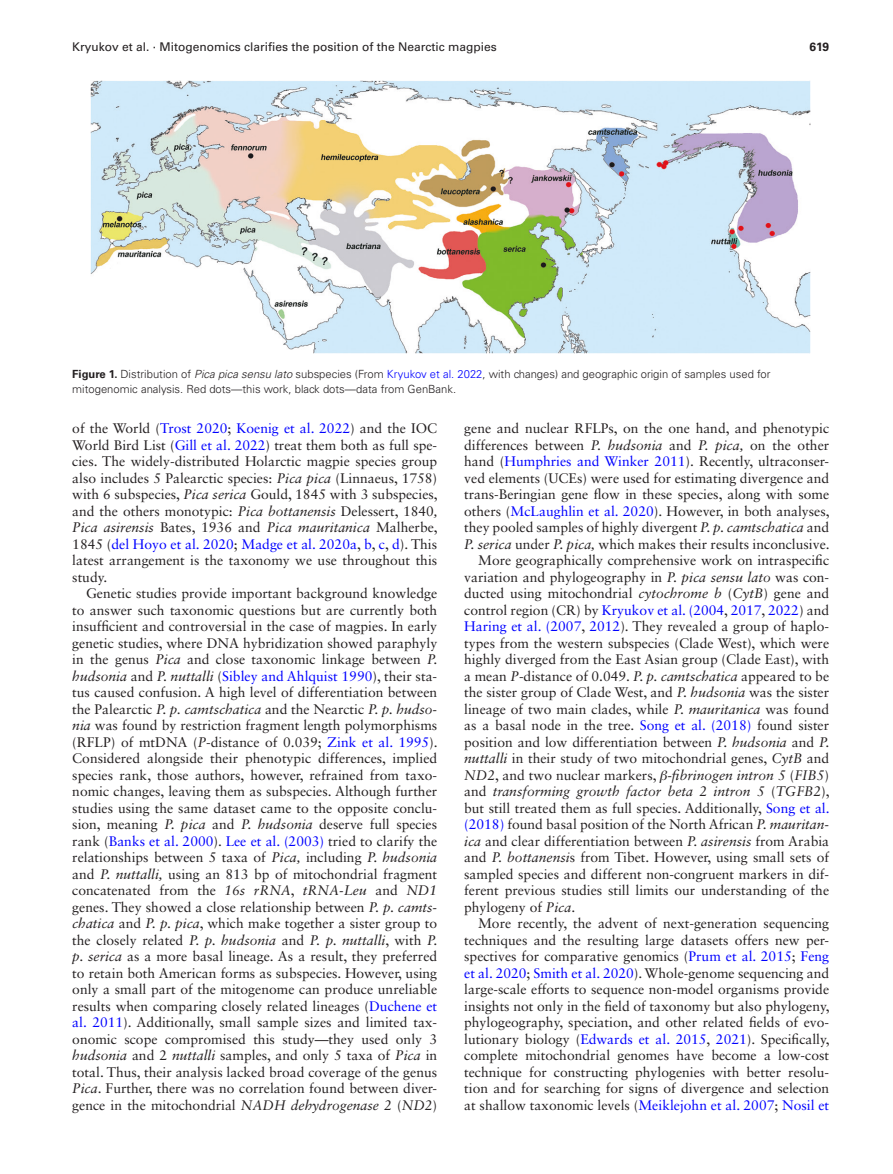
<style>
.page{position:relative;width:893px;height:1174px;background:#fff}
.page>*{position:absolute;margin:0;border:0;box-sizing:border-box;transform-origin:0 0}
.TextInd{font:13.8px/16.5px "Sabon LT Std";color:#231f20;text-align:justify}
.t1{font:12px "Univers LT Std";color:#231f20}
.t2{font:700 12px "Univers LT Std";color:#231f20}
.FigCapt{font:300 11.25px/14.2px "Univers LT Std";color:#231f20}
.s1{font-weight:700}
.s2{font-style:italic}
.s3{color:#00f}
.s4{font-family:"Gandhari Unicode";font-style:italic}
</style>
<div class="page">
<img style="left:91px;top:81px;width:720px;height:273px">
<p class="t1" style="left:72px;top:40px;width:426px">Kryukov et al. · Mitogenomics clarifies the position of the Nearctic magpies</p>
<p class="t2" style="left:809px;top:40px;width:21px">619</p>
<p class="FigCapt" style="left:72px;top:367px;width:700px"><span class="s1">Figure 1.</span> Distribution of <span class="s2">Pica pica sensu lato</span> subspecies (From <span class="s3">Kryukov et al. 2022</span>, with changes) and geographic origin of samples used for mitogenomic analysis. Red dots—this work, black dots—data from GenBank.</p>
<p class="TextInd" style="left:72px;top:420px;width:367px">of the World (<span class="s3">Trost 2020</span>; <span class="s3">Koenig et al. 2022</span>) and the IOC World Bird List (<span class="s3">Gill et al. 2022</span>) treat them both as full spe&shy;cies. The widely-distributed Holarctic magpie species group also includes 5 Palearctic species: <span class="s2">Pica pica</span> (Linnaeus, 1758) with 6 subspecies, <span class="s2">Pica serica</span> Gould, 1845 with 3 subspecies, and the others monotypic: <span class="s2">Pica bottanensis</span> Delessert, 1840<span class="s2">, Pica asirensis</span> Bates, 1936 and <span class="s2">Pica mauritanica</span> Malherbe, 1845 (<span class="s3">del Hoyo et al. 2020</span>; <span class="s3">Madge et al. 2020a</span>, <span class="s3">b</span>, <span class="s3">c</span>, <span class="s3">d</span>). This latest arrangement is the taxonomy we use throughout this study.</p>
<p class="TextInd" style="left:72px;top:585px;width:367px;text-indent:14px">Genetic studies provide important background knowledge to answer such taxonomic questions but are currently both insufficient and controversial in the case of magpies. In early genetic studies, where DNA hybridization showed paraphyly in the genus <span class="s2">Pica</span> and close taxonomic linkage between <span class="s2">P. hudsonia</span> and <span class="s2">P. nuttalli</span> (<span class="s3">Sibley and Ahlquist 1990</span>), their sta&shy;tus caused confusion. A high level of differentiation between the Palearctic <span class="s2">P. p. camtschatica</span> and the Nearctic <span class="s2">P. p. hudso&shy;nia</span> was found by restriction fragment length polymorphisms (RFLP) of mtDNA (<span class="s2">P</span>-distance of 0.039; <span class="s3">Zink et al. 1995</span>).<br>Considered alongside their phenotypic differences, implied species rank, those authors, however, refrained from taxo&shy;nomic changes, leaving them as subspecies. Although further studies using the same dataset came to the opposite conclu&shy;sion, meaning <span class="s2">P. pica</span> and <span class="s2">P. hudsonia</span> deserve full species rank (<span class="s3">Banks et al. 2000</span>). <span class="s3">Lee et al. (2003)</span> tried to clarify the relationships between 5 taxa of <span class="s2">Pica,</span> including <span class="s2">P. hudsonia </span>and <span class="s2">P. nuttalli,</span> using an 813 bp of mitochondrial fragment concatenated from the <span class="s2">16s rRNA</span>, <span class="s2">tRNA-Leu</span> and <span class="s2">ND1 </span>genes. They showed a close relationship between <span class="s2">P. p. camts&shy;chatica</span> and <span class="s2">P. p. pica</span>, which make together a sister group to the closely related <span class="s2">P. p. hudsonia</span> and <span class="s2">P. p. nuttalli</span>, with <span class="s2">P. p. serica</span> as a more basal lineage. As a result, they preferred to retain both American forms as subspecies. However, using only a small part of the mitogenome can produce unreliable results when comparing closely related lineages (<span class="s3">Duchene et al. 2011</span>). Additionally, small sample sizes and limited tax&shy;onomic scope compromised this study—they used only 3 <span class="s2">hudsonia</span> and 2 <span class="s2">nuttalli</span> samples, and only 5 taxa of <span class="s2">Pica</span> in total. Thus, their analysis lacked broad coverage of the genus <span class="s2">Pica</span>. Further, there was no correlation found between diver&shy;gence in the mitochondrial <span class="s2">NADH dehydrogenase 2</span> (<span class="s2">ND2</span>)</p>
<p class="TextInd" style="left:464px;top:420px;width:367px">gene and nuclear RFLPs, on the one hand, and phenotypic differences between <span class="s2">P. hudsonia</span> and <span class="s2">P. pica,</span> on the other hand (<span class="s3">Humphries and Winker 2011</span>). Recently, ultraconser&shy;ved elements (UCEs) were used for estimating divergence and trans-Beringian gene flow in these species, along with some others (<span class="s3">McLaughlin et al. 2020</span>). However, in both analyses, they pooled samples of highly divergent <span class="s2">P. p. camtschatica</span> and <span class="s2">P. serica</span> under <span class="s2">P. pica,</span> which makes their results inconclusive.</p>
<p class="TextInd" style="left:464px;top:552px;width:367px;text-indent:14px">More geographically comprehensive work on intraspecific variation and phylogeography in <span class="s2">P. pica sensu lato</span> was con&shy;ducted using mitochondrial <span class="s2">cytochrome b</span> (<span class="s2">CytB</span>) gene and control region (CR) by <span class="s3">Kryukov et al. (2004</span>, <span class="s3">2017</span>, <span class="s3">2022</span>) and <span class="s3">Haring et al. (2007</span>, <span class="s3">2012</span>). They revealed a group of haplo&shy;types from the western subspecies (Clade West), which were highly diverged from the East Asian group (Clade East), with a mean <span class="s2">P</span>-distance of 0.049. <span class="s2">P. p. camtschatica</span> appeared to be the sister group of Clade West, and <span class="s2">P. hudsonia</span> was the sister lineage of two main clades, while <span class="s2">P. mauritanica</span> was found as a basal node in the tree. <span class="s3">Song et al. (2018)</span> found sister position and low differentiation between <span class="s2">P. hudsonia</span> and <span class="s2">P. nuttalli</span> in their study of two mitochondrial genes, <span class="s2">CytB</span> and <span class="s2">ND2</span>, and two nuclear markers, <span class="s4">β</span><span class="s2">-fibrinogen intron 5</span> (<span class="s2">FIB5</span>) and <span class="s2">transforming growth factor beta 2 intron 5</span> (<span class="s2">TGFB2</span>), but still treated them as full species. Additionally, <span class="s3">Song et al. (2018)</span> found basal position of the North African <span class="s2">P. mauritan&shy;ica</span> and clear differentiation between <span class="s2">P. asirensis</span> from Arabia and <span class="s2">P. bottanensi</span>s from Tibet. However, using small sets of sampled species and different non-congruent markers in dif&shy;ferent previous studies still limits our understanding of the phylogeny of <span class="s2">Pica</span>.</p>
<p class="TextInd" style="left:464px;top:915px;width:367px;text-indent:14px">More recently, the advent of next-generation sequencing techniques and the resulting large datasets offers new per&shy;spectives for comparative genomics (<span class="s3">Prum et al. 2015</span>; <span class="s3">Feng et al. 2020</span>; <span class="s3">Smith et al. 2020</span>). Whole-genome sequencing and large-scale efforts to sequence non-model organisms provide insights not only in the field of taxonomy but also phylogeny, phylogeography, speciation, and other related fields of evo&shy;lutionary biology (<span class="s3">Edwards et al. 2015</span>, <span class="s3">2021</span>). Specifically, complete mitochondrial genomes have become a low-cost technique for constructing phylogenies with better resolu&shy;tion and for searching for signs of divergence and selection at shallow taxonomic levels (<span class="s3">Meiklejohn et al. 2007</span>; <span class="s3">Nosil et</span></p>
</div>
